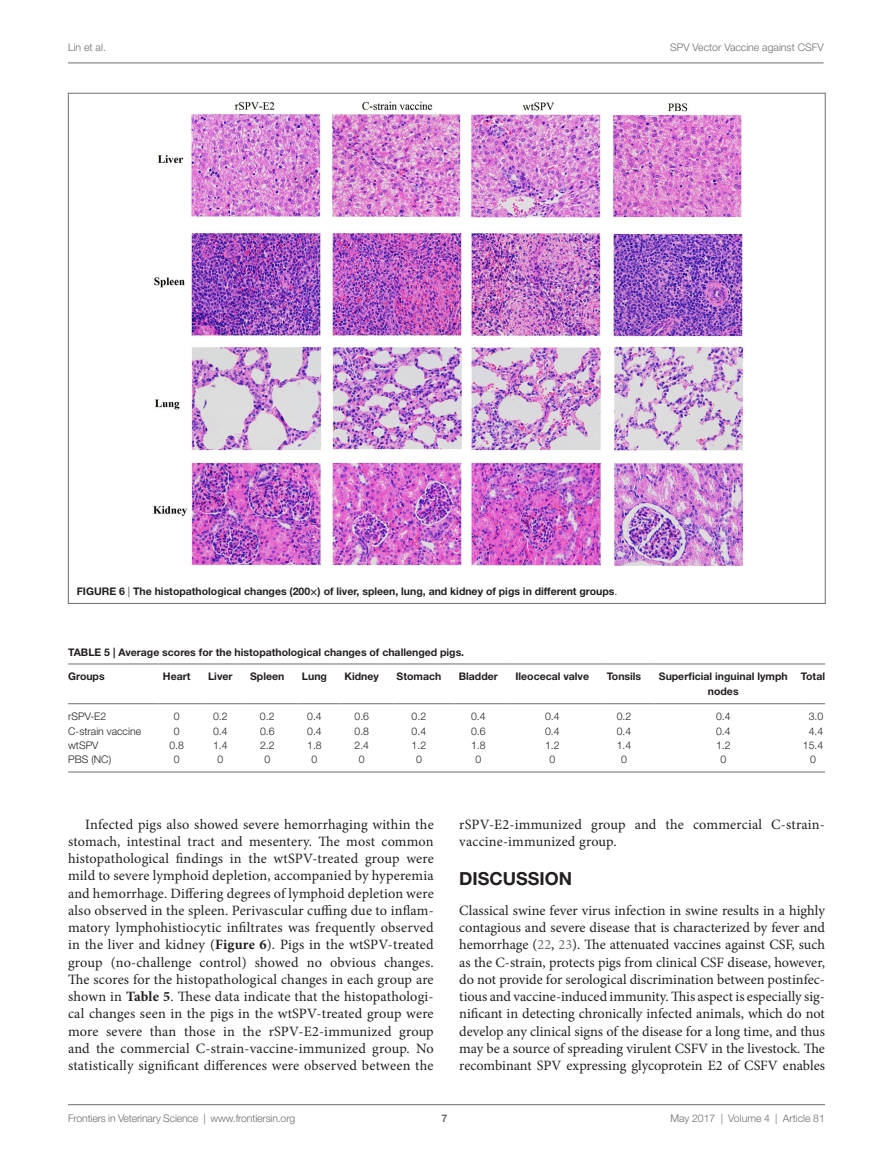
<style>
.page{position:relative;width:893px;height:1170px;background:#fff}
.page>*{position:absolute;margin:0;border:0;box-sizing:border-box;transform-origin:0 0}
.t1{font:700 18px "Helvetica Neue LT Std";color:#231f20}
.t2{font:14.25px/17.2px "Minion Pro";letter-spacing:.01em;color:#231f20;text-align:justify}
.t3{font:700 10.5px/14.2px "Helvetica Neue LT Std";color:#231f20;text-align:center}
.t4{font:300 10.5px "Helvetica Neue LT Std";color:#231f20}
.t5{font:300 10.5px "Helvetica Neue LT Std";letter-spacing:-.015em;color:#6c6d70}
.t6{font:700 10.5px "Helvetica Neue LT Std";color:#6c6d70}
.s1{font-weight:300}
.s2{font-family:"STIX General"}
.s3{font-weight:700}
.s4{color:#6c6d70}
</style>
<div class="page">
<hr style="left:68px;top:663px;width:91px;height:1px;background:#6c6d70">
<hr style="left:68px;top:703px;width:91px;height:1px;background:#6c6d70">
<hr style="left:159px;top:663px;width:45px;height:1px;background:#6c6d70">
<hr style="left:159px;top:703px;width:45px;height:1px;background:#6c6d70">
<hr style="left:204px;top:663px;width:42px;height:1px;background:#6c6d70">
<hr style="left:204px;top:703px;width:42px;height:1px;background:#6c6d70">
<hr style="left:246px;top:663px;width:52px;height:1px;background:#6c6d70">
<hr style="left:246px;top:703px;width:52px;height:1px;background:#6c6d70">
<hr style="left:298px;top:663px;width:42px;height:1px;background:#6c6d70">
<hr style="left:298px;top:703px;width:42px;height:1px;background:#6c6d70">
<hr style="left:340px;top:663px;width:52px;height:1px;background:#6c6d70">
<hr style="left:340px;top:703px;width:52px;height:1px;background:#6c6d70">
<hr style="left:392px;top:663px;width:63px;height:1px;background:#6c6d70">
<hr style="left:392px;top:703px;width:63px;height:1px;background:#6c6d70">
<hr style="left:455px;top:663px;width:56px;height:1px;background:#6c6d70">
<hr style="left:455px;top:703px;width:56px;height:1px;background:#6c6d70">
<hr style="left:511px;top:663px;width:91px;height:1px;background:#6c6d70">
<hr style="left:511px;top:703px;width:91px;height:1px;background:#6c6d70">
<hr style="left:602px;top:663px;width:52px;height:1px;background:#6c6d70">
<hr style="left:602px;top:703px;width:52px;height:1px;background:#6c6d70">
<hr style="left:654px;top:663px;width:147px;height:1px;background:#6c6d70">
<hr style="left:654px;top:703px;width:147px;height:1px;background:#6c6d70">
<svg style="left:801px;top:663px;width:24px;height:1px"></svg>
<svg style="left:801px;top:703px;width:24px;height:1px"></svg>
<hr style="left:68px;top:771px;width:91px;height:1px;background:#6c6d70">
<hr style="left:159px;top:771px;width:45px;height:1px;background:#6c6d70">
<hr style="left:204px;top:771px;width:42px;height:1px;background:#6c6d70">
<hr style="left:246px;top:771px;width:52px;height:1px;background:#6c6d70">
<hr style="left:298px;top:771px;width:42px;height:1px;background:#6c6d70">
<hr style="left:340px;top:771px;width:52px;height:1px;background:#6c6d70">
<hr style="left:392px;top:771px;width:63px;height:1px;background:#6c6d70">
<hr style="left:455px;top:771px;width:56px;height:1px;background:#6c6d70">
<hr style="left:511px;top:771px;width:91px;height:1px;background:#6c6d70">
<hr style="left:602px;top:771px;width:52px;height:1px;background:#6c6d70">
<hr style="left:654px;top:771px;width:147px;height:1px;background:#6c6d70">
<svg style="left:801px;top:771px;width:24px;height:1px"></svg>
<img style="left:153px;top:102px;width:591px;height:463px">
<hr style="left:68px;top:1104px;width:757px;height:1px;background:#6c6d70">
<hr style="left:68px;top:63px;width:755px;height:1px;background:#6c6d70">
<p class="t5" style="left:68px;top:41px;width:39px">Lin et al.</p>
<p class="t5" style="left:670px;top:41px;width:155px">SPV Vector Vaccine against CSFV</p>
<p class="t3" style="left:77px;top:584px;width:542px">Figure 6 <span class="s1">|</span> The histopathological changes (200<span class="s2">×</span>) of liver, spleen, lung, and kidney of pigs in different groups<span class="s1">.</span></p>
<p class="t3" style="left:68px;top:644px;width:398px">Table 5 | Average scores for the histopathological changes of challenged pigs.</p>
<p class="t3" style="left:68px;top:669px;width:38px">Groups</p>
<p class="t3" style="left:163px;top:669px;width:29px">Heart</p>
<p class="t3" style="left:208px;top:669px;width:26px">Liver</p>
<p class="t3" style="left:250px;top:669px;width:36px">Spleen</p>
<p class="t3" style="left:302px;top:669px;width:27px">Lung</p>
<p class="t3" style="left:345px;top:669px;width:36px">Kidney</p>
<p class="t3" style="left:397px;top:669px;width:46px">Stomach</p>
<p class="t3" style="left:459px;top:669px;width:41px">Bladder</p>
<p class="t3" style="left:515px;top:669px;width:75px">Ileocecal valve</p>
<p class="t3" style="left:607px;top:669px;width:36px">Tonsils</p>
<p class="t3" style="left:659px;top:669px;width:130px">Superficial inguinal lymph nodes</p>
<p class="t3" style="left:801px;top:669px;width:26px">Total</p>
<p class="t4" style="left:68px;top:710px;width:40px">rSPV-E2</p>
<p class="t4" style="left:174px;top:710px;width:7px">0</p>
<p class="t4" style="left:213px;top:710px;width:16px">0.2</p>
<p class="t4" style="left:260px;top:710px;width:16px">0.2</p>
<p class="t4" style="left:307px;top:710px;width:16px">0.4</p>
<p class="t4" style="left:354px;top:710px;width:16px">0.6</p>
<p class="t4" style="left:412px;top:710px;width:16px">0.2</p>
<p class="t4" style="left:471px;top:710px;width:16px">0.4</p>
<p class="t4" style="left:545px;top:710px;width:16px">0.4</p>
<p class="t4" style="left:617px;top:710px;width:16px">0.2</p>
<p class="t4" style="left:716px;top:710px;width:16px">0.4</p>
<p class="t4" style="left:809px;top:710px;width:16px">3.0</p>
<p class="t4" style="left:68px;top:724px;width:74px">C-strain vaccine</p>
<p class="t4" style="left:174px;top:724px;width:7px">0</p>
<p class="t4" style="left:213px;top:724px;width:16px">0.4</p>
<p class="t4" style="left:260px;top:724px;width:16px">0.6</p>
<p class="t4" style="left:307px;top:724px;width:16px">0.4</p>
<p class="t4" style="left:354px;top:724px;width:16px">0.8</p>
<p class="t4" style="left:412px;top:724px;width:16px">0.4</p>
<p class="t4" style="left:471px;top:724px;width:16px">0.6</p>
<p class="t4" style="left:545px;top:724px;width:16px">0.4</p>
<p class="t4" style="left:617px;top:724px;width:16px">0.4</p>
<p class="t4" style="left:716px;top:724px;width:16px">0.4</p>
<p class="t4" style="left:809px;top:724px;width:16px">4.4</p>
<p class="t4" style="left:68px;top:738px;width:32px">wtSPV</p>
<p class="t4" style="left:169px;top:738px;width:16px">0.8</p>
<p class="t4" style="left:213px;top:738px;width:16px">1.4</p>
<p class="t4" style="left:260px;top:738px;width:16px">2.2</p>
<p class="t4" style="left:307px;top:738px;width:16px">1.8</p>
<p class="t4" style="left:355px;top:738px;width:16px">2.4</p>
<p class="t4" style="left:412px;top:738px;width:16px">1.2</p>
<p class="t4" style="left:471px;top:738px;width:16px">1.8</p>
<p class="t4" style="left:545px;top:738px;width:16px">1.2</p>
<p class="t4" style="left:617px;top:738px;width:16px">1.4</p>
<p class="t4" style="left:716px;top:738px;width:16px">1.2</p>
<p class="t4" style="left:803px;top:738px;width:22px">15.4</p>
<p class="t4" style="left:68px;top:752px;width:44px">PBS (NC)</p>
<p class="t4" style="left:174px;top:752px;width:7px">0</p>
<p class="t4" style="left:217px;top:752px;width:7px">0</p>
<p class="t4" style="left:264px;top:752px;width:7px">0</p>
<p class="t4" style="left:312px;top:752px;width:7px">0</p>
<p class="t4" style="left:359px;top:752px;width:7px">0</p>
<p class="t4" style="left:416px;top:752px;width:7px">0</p>
<p class="t4" style="left:475px;top:752px;width:7px">0</p>
<p class="t4" style="left:549px;top:752px;width:7px">0</p>
<p class="t4" style="left:621px;top:752px;width:7px">0</p>
<p class="t4" style="left:720px;top:752px;width:7px">0</p>
<p class="t4" style="left:810px;top:752px;width:7px">0</p>
<p class="t2" style="left:68px;top:815px;width:367px;text-indent:17px">Infected pigs also showed severe hemorrhaging within the stomach, intestinal tract and mesentery. The most common histopathological findings in the wtSPV-treated group were mild to severe lymphoid depletion, accompanied by hyperemia and hemorrhage. Differing degrees of lymphoid depletion were also observed in the spleen. Perivascular cuffing due to inflam&shy;matory lymphohistiocytic infiltrates was frequently observed in the liver and kidney (<span class="s3">Figure 6</span>). Pigs in the wtSPV-treated group (no-challenge control) showed no obvious changes.<br>The scores for the histopathological changes in each group are shown in <span class="s3">Table 5</span>. These data indicate that the histopathologi&shy;cal changes seen in the pigs in the wtSPV-treated group were more severe than those in the rSPV-E2-immunized group and the commercial C-strain-vaccine-immunized group. No statistically significant differences were observed between the</p>
<p class="t2" style="left:459px;top:815px;width:367px">rSPV-E2-immunized group and the commercial C-strain&shy;vaccine-immunized group.</p>
<p class="t1" style="left:459px;top:867px;width:112px">DISCUSSION</p>
<p class="t2" style="left:459px;top:901px;width:367px">Classical swine fever virus infection in swine results in a highly contagious and severe disease that is characterized by fever and hemorrhage (<span class="s4">22</span>, <span class="s4">23</span>). The attenuated vaccines against CSF, such as the C-strain, protects pigs from clinical CSF disease, however, do not provide for serological discrimination between postinfec&shy;tious and vaccine-induced immunity. This aspect is especially sig&shy;nificant in detecting chronically infected animals, which do not develop any clinical signs of the disease for a long time, and thus may be a source of spreading virulent CSFV in the livestock. The recombinant SPV expressing glycoprotein E2 of CSFV enables</p>
<p class="t5" style="left:68px;top:1111px;width:229px">Frontiers in Veterinary Science | www.frontiersin.org</p>
<p class="t5" style="left:670px;top:1111px;width:156px">May 2017 | Volume 4 | Article 81</p>
<p class="t6" style="left:441px;top:1111px;width:7px">7</p>
</div>
